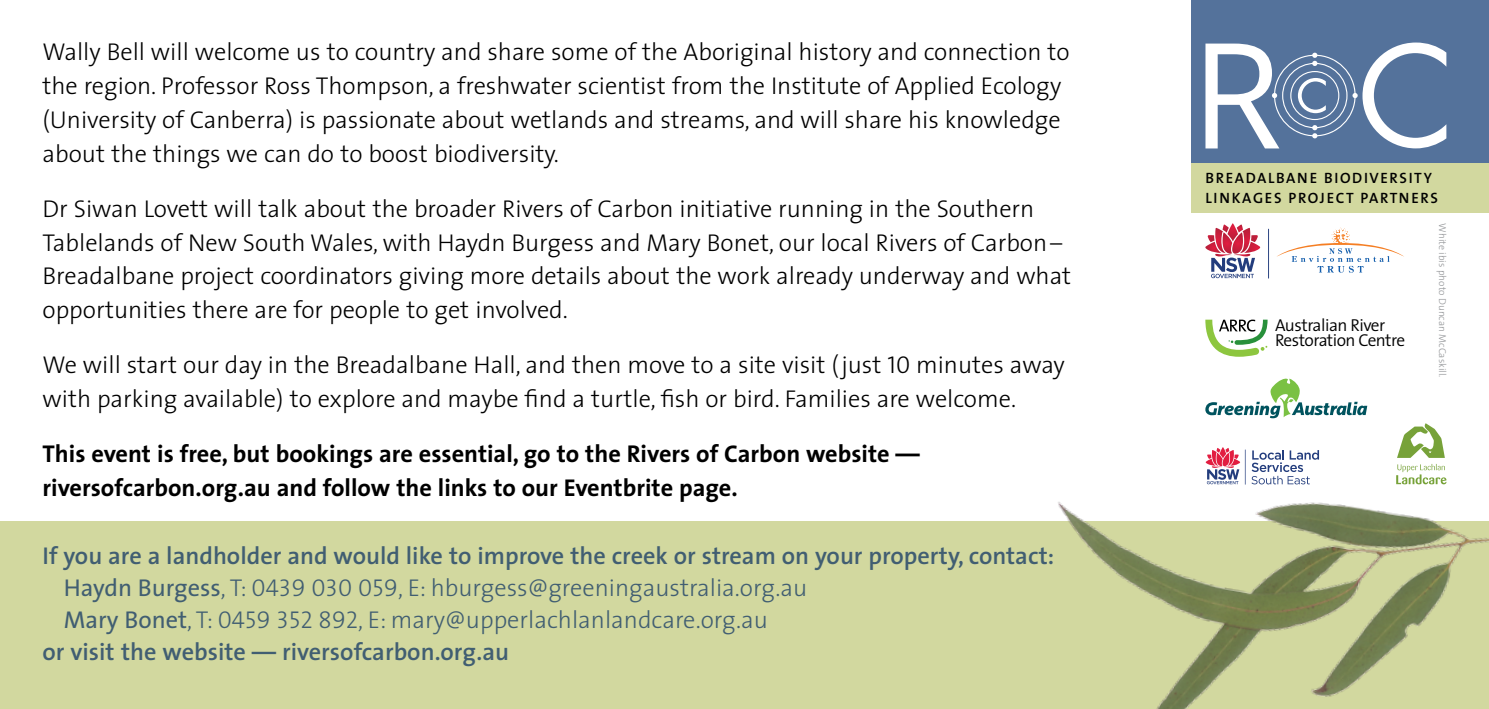
<style>
.page{position:relative;width:1489px;height:709px;background:#fff}
.page>*{position:absolute;margin:0;border:0;box-sizing:border-box;transform-origin:0 0}
.t1{font:300 24.5px/33.8px "The Sans";color:#000}
.t2{font:700 24.5px/33.8px "The Sans";color:#000}
.t3{font:600 24.5px "The Sans";color:#415e72}
.t4{font:300 24.5px "The Sans";color:#415e72}
.t5{font:300 17.25px/14.5px "The Sans";letter-spacing:-.03em;color:#000}
.t6{font:15px/20px "The Sans Semi Bold Caps";letter-spacing:.11em;color:#000}
.t7{font:300 10px "The Sans";color:#939598}
.s1{font-family:"The Sans Light Caps";font-weight:400}
.s2{font-weight:400}
</style>
<div class="page">
<div style="left:0;top:521px;width:1488px;height:188px;background:#d2d89f"></div>
<div style="left:1191px;top:0;width:297px;height:163px;background:#54729b"></div>
<div style="left:1191px;top:163px;width:297px;height:50px;background:#d2d89f"></div>
<svg style="left:1205px;top:43px;width:241px;height:105px"></svg>
<svg style="left:1205px;top:319px;width:62px;height:38px"></svg>
<svg style="left:1277px;top:227px;width:127px;height:46px"></svg>
<svg style="left:1205px;top:223px;width:54px;height:55px"></svg>
<svg style="left:1205px;top:378px;width:162px;height:40px"></svg>
<svg style="left:1207px;top:447px;width:38px;height:12px"></svg>
<svg style="left:1252px;top:450px;width:66px;height:9px"></svg>
<svg style="left:1397px;top:423px;width:47px;height:35px"></svg>
<img style="left:1058px;top:459px;width:430px;height:250px">
<p class="t1" style="left:43px;top:34px;width:1028px">Wally Bell will welcome us to country and share some of the Aboriginal history and connection to the region. Professor Ross Thompson, a freshwater scientist from the Institute of Applied Ecology (University of Canberra) is passionate about wetlands and streams, and will share his knowledge about the things we can do to boost biodiversity.</p>
<p class="t1" style="left:43px;top:191px;width:1029px">Dr Siwan Lovett will talk about the broader Rivers of Carbon initiative running in the Southern Tablelands of New South Wales, with Haydn Burgess and Mary Bonet, our local Rivers of Carbon– Breadalbane project coordinators giving more details about the work already underway and what opportunities there are for people to get involved.</p>
<p class="t1" style="left:43px;top:347px;width:1023px">We will start our day in the Breadalbane Hall, and then move to a site visit (just <span class="s1">10</span> minutes away with parking available) to explore and maybe find a turtle, fish or bird. Families are welcome.</p>
<p class="t2" style="left:43px;top:436px;width:879px">This event is free, but bookings are essential, go to the Rivers of Carbon website — riversofcarbon.org.au and follow the links to our Eventbrite page.</p>
<p class="t3" style="left:43px;top:535px;width:1013px">If you are a landholder and would like to improve the creek or stream on your property, contact:</p>
<p class="t4" style="left:64px;top:567px;width:745px"><span class="s2">Haydn Burgess</span>, T: <span class="s1">0439 030 059</span>, E: hburgess@greeningaustralia.org.au</p>
<p class="t4" style="left:64px;top:599px;width:705px"><span class="s2">Mary Bonet</span>, T: <span class="s1">0459 352 892</span>, E: mary@upperlachlanlandcare.org.au</p>
<p class="t3" style="left:43px;top:631px;width:468px">or visit the website — riversofcarbon.org.au</p>
<p class="t6" style="left:1205px;top:168px;width:234px">BREADALBANE BIODIVERSITY<br>LINKAGES PROJECT PARTNERS</p>
<p class="t5" style="left:1274px;top:318px;width:132px">Australian River<br>Restoration Centre</p>
<p class="t7" style="left:1450px;top:223px;width:156px;rotate:90deg">White ibis photo Duncan McCaskill.</p>
</div>
